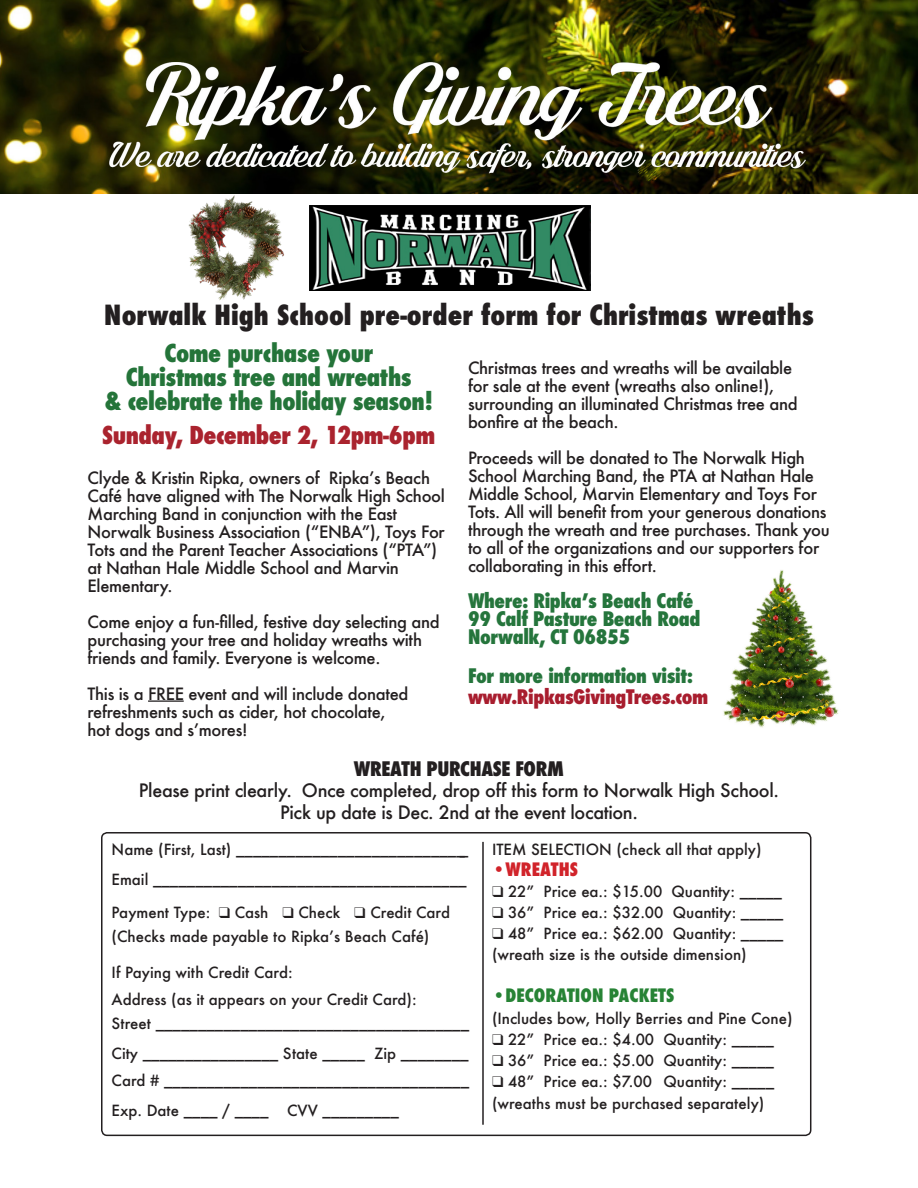
<style>
.page{position:relative;width:918px;height:1188px;background:#fff}
.page>*{position:absolute;margin:0;border:0;box-sizing:border-box;transform-origin:0 0}
.t1{font:800 condensed 27px "Futura";color:#231f20}
.t2{font:800 condensed 24px/24px "Futura";letter-spacing:-.02em;color:#247439;text-align:center}
.t3{font:800 condensed 24px "Futura";letter-spacing:-.02em;color:#aa232e}
.t4{font:800 condensed 19.5px/18px "Futura";letter-spacing:-.02em;color:#25753c}
.t5{font:800 condensed 19.5px/21px "Futura";letter-spacing:-.02em;color:#a81d2e}
.t6{font:800 condensed 19.5px "Futura";letter-spacing:-.02em;color:#231f20}
.t7{font:500 18px/21.6px "Futura";letter-spacing:-.02em;color:#231f20;text-align:center}
.t8{font:800 condensed 18px "Futura";color:#278335}
.t9{font:800 condensed 18px "Futura";color:#d1232a}
.t10{font:500 16.5px/18px "Futura";letter-spacing:-.02em;color:#231f20}
.t11{font:500 15px/27px "Futura";color:#231f20}
.s1{color:#25753c}
</style>
<div class="page">
<img style="left:723px;top:570px;width:116px;height:158px">
<hr style="left:148px;top:700px;width:36px;height:2px;background:#231f20">
<img style="left:149px;top:193px;width:165px;height:107px">
<img style="left:0;top:0;width:918px;height:193px">
<div style="left:101px;top:832px;width:710px;height:304px;border:2px solid #231f20;border-radius:5px"></div>
<hr style="left:482px;top:842px;width:2px;height:283px;background:#231f20">
<img style="left:309px;top:206px;width:282px;height:85px">
<p class="t1" style="left:104px;top:297px;width:711px">Norwalk High School pre-order form for Christmas wreaths</p>
<p class="t2" style="left:104px;top:341px;width:330px">Come purchase your<br>Christmas tree and wreaths<br>&amp; celebrate the holiday season!</p>
<p class="t3" style="left:102px;top:419px;width:335px">Sunday, December 2, 12pm-6pm</p>
<p class="t10" style="left:88px;top:468px;width:359px">Clyde &amp; Kristin Ripka, owners of Ripka’s Beach<br>Café have aligned with The Norwalk High School<br>Marching Band in conjunction with the East</p>
<p class="t10" style="left:88px;top:522px;width:359px">Norwalk Business Association (“ENBA”), Toys For<br>Tots and the Parent Teacher Associations (“PTA”) at Nathan Hale Middle School and Marvin</p>
<p class="t10" style="left:88px;top:576px;width:87px">Elementary.</p>
<p class="t10" style="left:88px;top:612px;width:354px">Come enjoy a fun-filled, festive day selecting and purchasing your tree and holiday wreaths with friends and family. Everyone is welcome.</p>
<p class="t10" style="left:88px;top:684px;width:322px">This is a FREE event and will include donated refreshments such as cider, hot chocolate, hot dogs and s’mores!</p>
<p class="t10" style="left:468px;top:359px;width:331px">Christmas trees and wreaths will be available for sale at the event (wreaths also online!), surrounding an illuminated Christmas tree and bonfire at the beach.</p>
<p class="t10" style="left:468px;top:449px;width:363px">Proceeds will be donated to The Norwalk High School Marching Band, the PTA at Nathan Hale Middle School, Marvin Elementary and Toys For Tots. All will benefit from your generous donations through the wreath and tree purchases. Thank you to all of the organizations and our supporters for collaborating in this effort.</p>
<p class="t4" style="left:468px;top:592px;width:234px">Where: Ripka’s Beach Café<br>99 Calf Pasture Beach Road<br>Norwalk, CT 06855</p>
<p class="t5" style="left:468px;top:665px;width:242px"><span class="s1">For more information visit: </span>www.RipkasGivingTrees.com</p>
<p class="t6" style="left:354px;top:755px;width:212px">WREATH PURCHASE FORM</p>
<p class="t7" style="left:139px;top:780px;width:642px">Please print clearly. Once completed, drop off this form to Norwalk High School.<br>Pick up date is Dec. 2nd at the event location.</p>
<p class="t11" style="left:112px;top:836px;width:358px">Name (First, Last) ____________________________</p>
<p class="t11" style="left:112px;top:866px;width:357px">Email _____________________________________</p>
<p class="t11" style="left:112px;top:899px;width:340px">Payment Type: ❑ Cash ❑ Check ❑ Credit Card</p>
<p class="t11" style="left:112px;top:923px;width:319px">(Checks made payable to Ripka’s Beach Café)</p>
<p class="t11" style="left:112px;top:959px;width:307px">If Paying with Credit Card:<br>Address (as it appears on your Credit Card):</p>
<p class="t11" style="left:112px;top:1010px;width:359px">Street _____________________________________</p>
<p class="t11" style="left:112px;top:1040px;width:359px">City ________________ State _____ Zip ________</p>
<p class="t11" style="left:112px;top:1067px;width:359px">Card # ____________________________________</p>
<p class="t11" style="left:112px;top:1097px;width:289px">Exp. Date ____ / ____ CVV _________</p>
<p class="t11" style="left:492px;top:836px;width:271px">ITEM SELECTION (check all that apply)</p>
<p class="t9" style="left:492px;top:857px;width:87px">•WREATHS</p>
<p class="t11" style="left:492px;top:878px;width:292px">❑ 22” Price ea.: $15.00 Quantity: _____</p>
<p class="t11" style="left:492px;top:899px;width:293px">❑ 36” Price ea.: $32.00 Quantity: _____</p>
<p class="t11" style="left:492px;top:923px;width:293px;line-height:21px">❑ 48” Price ea.: $62.00 Quantity: _____ (wreath size is the outside dimension)</p>
<p class="t8" style="left:492px;top:983px;width:184px">•DECORATION PACKETS</p>
<p class="t11" style="left:492px;top:1005px;width:302px">(Includes bow, Holly Berries and Pine Cone)</p>
<p class="t11" style="left:492px;top:1026px;width:284px">❑ 22” Price ea.: $4.00 Quantity: _____</p>
<p class="t11" style="left:492px;top:1047px;width:284px">❑ 36” Price ea.: $5.00 Quantity: _____</p>
<p class="t11" style="left:492px;top:1068px;width:284px">❑ 48” Price ea.: $7.00 Quantity: _____</p>
<p class="t11" style="left:492px;top:1089px;width:274px">(wreaths must be purchased separately)</p>
</div>
